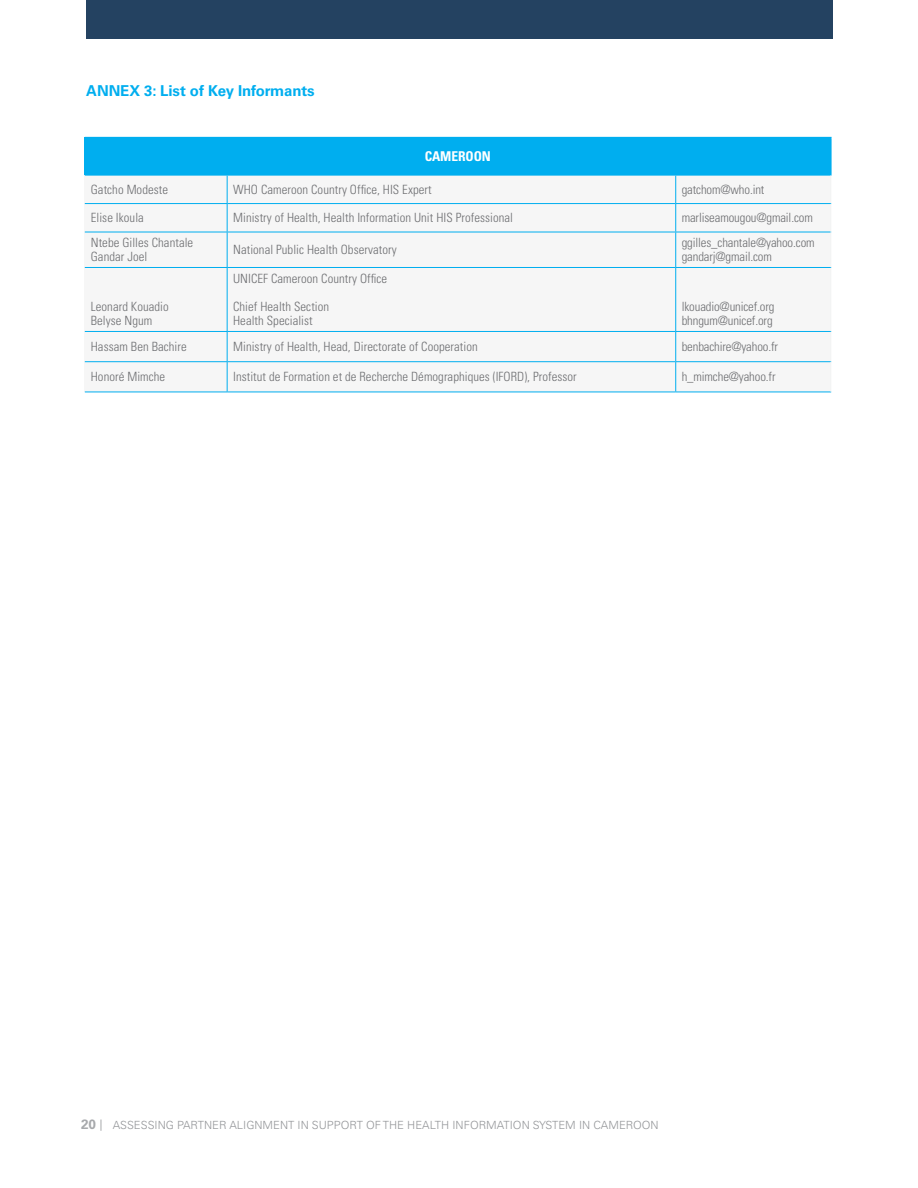
<style>
.page{position:relative;width:918px;height:1188px;background:#fff}
.page>*{position:absolute;margin:0;border:0;box-sizing:border-box;transform-origin:0 0}
.t1{font:700 15px "Univers LT Std";letter-spacing:-.005em;color:#00aeef}
.t2{font:700 condensed 13.5px "Univers LT Std";letter-spacing:-.005em;color:#fff}
.t3{font:700 13.5px "Univers LT Std";color:#a7a9ac}
.t4{font:300 condensed 12.75px/14.2px "Univers LT Std";letter-spacing:.005em;color:#6d6e71}
.t5{font:300 11.25px "Univers LT Std";color:#939598}
</style>
<div class="page">
<div style="left:87px;top:0;width:746px;height:38px;background:#244261"></div>
<div style="left:85px;top:138px;width:746px;height:37px;background:#00aeef"></div>
<div style="left:85px;top:175px;width:142px;height:29px;background:#f6f6f6"></div>
<div style="left:227px;top:175px;width:449px;height:29px;background:#f6f6f6"></div>
<div style="left:676px;top:175px;width:155px;height:29px;background:#f6f6f6"></div>
<div style="left:85px;top:204px;width:142px;height:28px;background:#f6f6f6"></div>
<div style="left:227px;top:204px;width:449px;height:28px;background:#f6f6f6"></div>
<div style="left:676px;top:204px;width:155px;height:28px;background:#f6f6f6"></div>
<div style="left:85px;top:232px;width:142px;height:35px;background:#f6f6f6"></div>
<div style="left:227px;top:232px;width:449px;height:35px;background:#f6f6f6"></div>
<div style="left:676px;top:232px;width:155px;height:35px;background:#f6f6f6"></div>
<div style="left:85px;top:267px;width:142px;height:64px;background:#f6f6f6"></div>
<div style="left:227px;top:267px;width:449px;height:64px;background:#f6f6f6"></div>
<div style="left:676px;top:267px;width:155px;height:64px;background:#f6f6f6"></div>
<div style="left:85px;top:331px;width:142px;height:31px;background:#f6f6f6"></div>
<div style="left:227px;top:331px;width:449px;height:31px;background:#f6f6f6"></div>
<div style="left:676px;top:331px;width:155px;height:31px;background:#f6f6f6"></div>
<div style="left:85px;top:362px;width:142px;height:30px;background:#f6f6f6"></div>
<div style="left:227px;top:362px;width:449px;height:30px;background:#f6f6f6"></div>
<div style="left:676px;top:362px;width:155px;height:30px;background:#f6f6f6"></div>
<hr style="left:85px;top:137px;width:142px;height:1px;background:#00aeef">
<hr style="left:227px;top:137px;width:449px;height:1px;background:#00aeef">
<hr style="left:676px;top:137px;width:156px;height:1px;background:#00aeef">
<hr style="left:830px;top:138px;width:2px;height:37px;background:#00aeef">
<hr style="left:85px;top:175px;width:142px;height:1px;background:#00aeef">
<hr style="left:227px;top:175px;width:449px;height:1px;background:#00aeef">
<hr style="left:676px;top:175px;width:156px;height:1px;background:#00aeef">
<hr style="left:85px;top:203px;width:142px;height:1px;background:#00aeef">
<hr style="left:227px;top:203px;width:449px;height:1px;background:#00aeef">
<hr style="left:676px;top:203px;width:155px;height:1px;background:#00aeef">
<hr style="left:85px;top:232px;width:142px;height:1px;background:#00aeef">
<hr style="left:227px;top:232px;width:449px;height:1px;background:#00aeef">
<hr style="left:676px;top:232px;width:155px;height:1px;background:#00aeef">
<hr style="left:85px;top:267px;width:142px;height:1px;background:#00aeef">
<hr style="left:227px;top:267px;width:449px;height:1px;background:#00aeef">
<hr style="left:676px;top:267px;width:155px;height:1px;background:#00aeef">
<hr style="left:85px;top:331px;width:142px;height:1px;background:#00aeef">
<hr style="left:227px;top:331px;width:449px;height:1px;background:#00aeef">
<hr style="left:676px;top:331px;width:155px;height:1px;background:#00aeef">
<hr style="left:85px;top:361px;width:142px;height:1px;background:#00aeef">
<hr style="left:227px;top:361px;width:449px;height:1px;background:#00aeef">
<hr style="left:676px;top:361px;width:155px;height:1px;background:#00aeef">
<hr style="left:85px;top:392px;width:142px;height:1px;background:#00aeef">
<hr style="left:227px;top:392px;width:449px;height:1px;background:#00aeef">
<hr style="left:676px;top:392px;width:155px;height:1px;background:#00aeef">
<hr style="left:830px;top:232px;width:1px;height:35px;background:#f3f4f4">
<svg style="left:227px;top:175px;width:1px;height:57px"></svg>
<svg style="left:675px;top:175px;width:1px;height:57px"></svg>
<hr style="left:227px;top:232px;width:1px;height:35px;background:#00aeef">
<hr style="left:675px;top:232px;width:1px;height:35px;background:#00aeef">
<hr style="left:227px;top:268px;width:1px;height:63px;background:#00aeef">
<hr style="left:675px;top:268px;width:1px;height:63px;background:#00aeef">
<svg style="left:227px;top:332px;width:1px;height:29px"></svg>
<svg style="left:675px;top:332px;width:1px;height:29px"></svg>
<hr style="left:227px;top:362px;width:1px;height:30px;background:#00aeef">
<hr style="left:675px;top:362px;width:1px;height:30px;background:#00aeef">
<p class="t1" style="left:86px;top:82px;width:230px">ANNEX 3: List of Key Informants</p>
<p class="t2" style="left:425px;top:148px;width:68px">CAMEROON</p>
<p class="t4" style="left:91px;top:182px;width:79px">Gatcho Modeste</p>
<p class="t4" style="left:233px;top:182px;width:200px">WHO Cameroon Country Office, HIS Expert</p>
<p class="t4" style="left:682px;top:182px;width:84px">gatchom@who.int</p>
<p class="t4" style="left:91px;top:211px;width:55px">Elise Ikoula</p>
<p class="t4" style="left:233px;top:211px;width:281px">Ministry of Health, Health Information Unit HIS Professional</p>
<p class="t4" style="left:682px;top:211px;width:133px">marliseamougou@gmail.com</p>
<p class="t4" style="left:91px;top:236px;width:104px">Ntebe Gilles Chantale<br>Gandar Joel</p>
<p class="t4" style="left:233px;top:243px;width:165px">National Public Health Observatory</p>
<p class="t4" style="left:682px;top:236px;width:135px">ggilles_chantale@yahoo.com gandarj@gmail.com</p>
<p class="t4" style="left:91px;top:300px;width:80px">Leonard Kouadio<br>Belyse Ngum</p>
<p class="t4" style="left:233px;top:271px;width:156px">UNICEF Cameroon Country Office</p>
<p class="t4" style="left:233px;top:300px;width:98px">Chief Health Section<br>Health Specialist</p>
<p class="t4" style="left:682px;top:300px;width:94px">lkouadio@unicef.org bhngum@unicef.org</p>
<p class="t4" style="left:91px;top:340px;width:97px">Hassam Ben Bachire</p>
<p class="t4" style="left:233px;top:340px;width:246px">Ministry of Health, Head, Directorate of Cooperation</p>
<p class="t4" style="left:682px;top:340px;width:98px">benbachire@yahoo.fr</p>
<p class="t4" style="left:91px;top:370px;width:76px">Honoré Mimche</p>
<p class="t4" style="left:233px;top:370px;width:345px">Institut de Formation et de Recherche Démographiques (IFORD), Professor</p>
<p class="t4" style="left:682px;top:370px;width:95px">h_mimche@yahoo.fr</p>
<p class="t3" style="left:81px;top:1117px;width:17px">20</p>
<p class="t5" style="left:113px;top:1118px;width:547px">ASSESSING PARTNER ALIGNMENT IN SUPPORT OF THE HEALTH INFORMATION SYSTEM IN CAMEROON</p>
</div>
